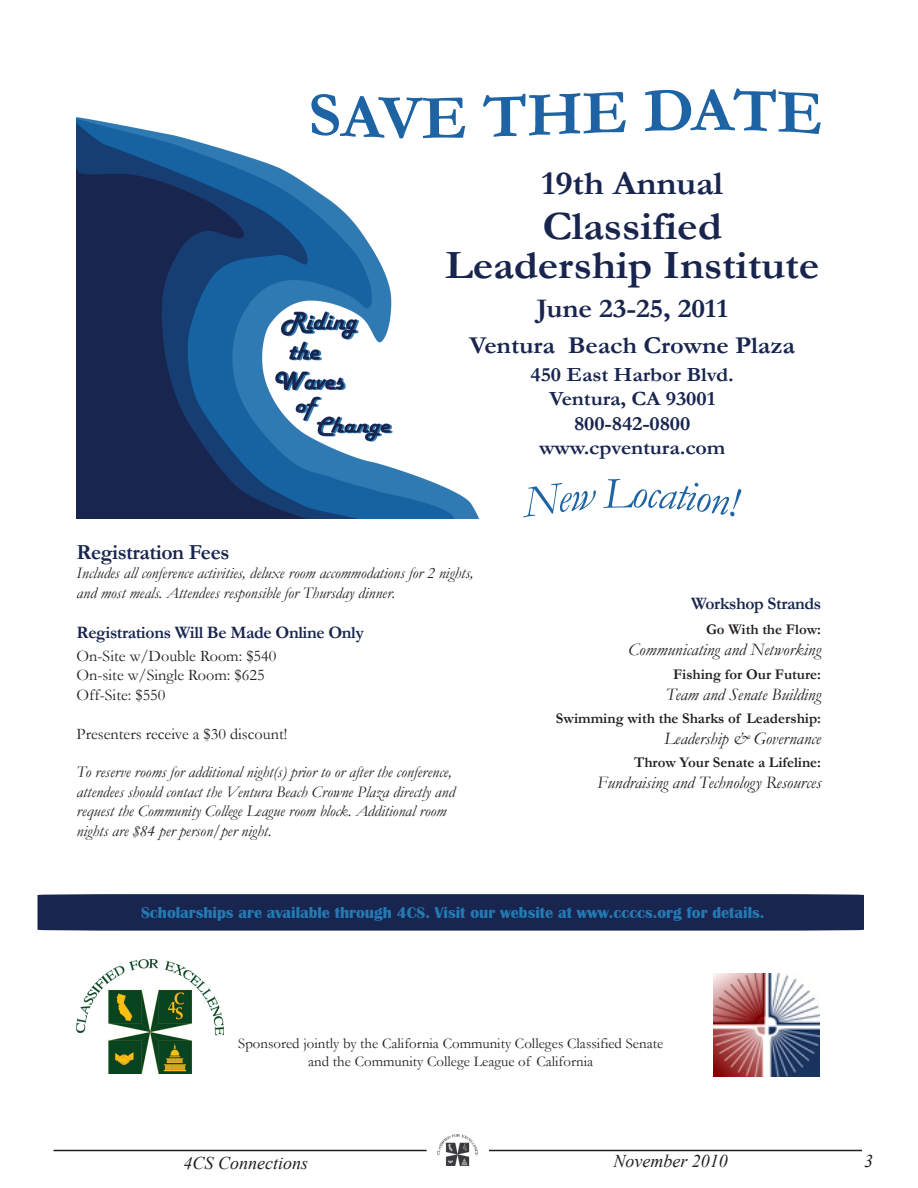
<style>
.page{position:relative;width:918px;height:1188px;background:#fff}
.page>*{position:absolute;margin:0;border:0;box-sizing:border-box;transform-origin:0 0}
.t1{font:700 40.5px/39px "Garamond";letter-spacing:-.005em;color:#18254f;text-align:center;scale:1.08 1}
.t2{font:700 33.75px "Garamond";letter-spacing:-.005em;color:#18254f;scale:1.08 1}
.t3{font:700 27px "Garamond";letter-spacing:-.005em;color:#18254f;scale:1.08 1}
.t4{font:700 24.3px "Garamond";letter-spacing:-.005em;color:#18254f;scale:1.08 1}
.t5{font:700 21.6px "Garamond";letter-spacing:-.02em;color:#18254f}
.t6{font:700 20.25px/24.2px "Garamond";letter-spacing:-.005em;color:#18254f;text-align:center;scale:1.08 1}
.t7{font:italic 18px "Times New Roman";color:#231f20}
.t8{font:italic 17.55px "Garamond";color:#231f20}
.t9{font:700 17.55px "Garamond";letter-spacing:-.02em;color:#18254f}
.t10{font:italic 16.2px/19.5px "Garamond";color:#231f20}
.t11{font:16.2px/19.5px "Garamond";color:#231f20}
.t12{font:700 16.2px "Britannic";color:#237ab5}
.t13{font:14.85px/17.9px "Garamond";color:#231f20;text-align:center}
.t14{font:700 14.85px "Garamond";color:#231f20}
</style>
<div class="page">
<img style="left:438px;top:1134px;width:40px;height:31px">
<hr style="left:54px;top:1150px;width:373px;height:1px;background:#231f20">
<hr style="left:489px;top:1150px;width:373px;height:1px;background:#231f20">
<img style="left:77px;top:117px;width:486px;height:401px">
<img style="left:77px;top:959px;width:147px;height:115px">
<div style="left:38px;top:894px;width:826px;height:37px;background:#18254f"></div>
<img style="left:714px;top:973px;width:105px;height:103px">
<svg style="left:523px;top:483px;width:73px;height:34px"></svg>
<svg style="left:603px;top:479px;width:138px;height:37px"></svg>
<svg style="left:311px;top:94px;width:154px;height:45px"></svg>
<svg style="left:483px;top:92px;width:143px;height:45px"></svg>
<svg style="left:645px;top:89px;width:176px;height:45px"></svg>
<p class="t2" style="left:541px;top:160px;width:170px">19th Annual</p>
<p class="t1" style="left:445px;top:206px;width:348px">Classified<br>Leadership Institute</p>
<p class="t3" style="left:536px;top:290px;width:179px">June 23-25, 2011</p>
<p class="t4" style="left:469px;top:329px;width:303px">Ventura Beach Crowne Plaza</p>
<p class="t6" style="left:531px;top:363px;width:190px">450 East Harbor Blvd.<br>Ventura, CA 93001<br>800-842-0800 www.cpventura.com</p>
<p class="t5" style="left:77px;top:537px;width:154px">Registration Fees</p>
<p class="t10" style="left:77px;top:563px;width:398px">Includes all conference activities, deluxe room accommodations for 2 nights, and most meals. Attendees responsible for Thursday dinner.</p>
<p class="t9" style="left:77px;top:621px;width:289px">Registrations Will Be Made Online Only</p>
<p class="t11" style="left:77px;top:646px;width:201px">On-Site w/Double Room: $540<br>On-site w/Single Room: $625<br>Off-Site: $550</p>
<p class="t11" style="left:77px;top:723px;width:212px">Presenters receive a $30 discount!</p>
<p class="t10" style="left:77px;top:762px;width:380px">To reserve rooms for additional night(s) prior to or after the conference, attendees should contact the Ventura Beach Crowne Plaza directly and request the Community College League room block. Additional room nights are $84 per person/per night.</p>
<p class="t9" style="left:691px;top:592px;width:131px">Workshop Strands</p>
<p class="t14" style="left:706px;top:619px;width:116px">Go With the Flow:</p>
<p class="t8" style="left:628px;top:638px;width:194px">Communicating and Networking</p>
<p class="t14" style="left:673px;top:664px;width:150px">Fishing for Our Future:</p>
<p class="t8" style="left:666px;top:682px;width:157px">Team and Senate Building</p>
<p class="t14" style="left:556px;top:708px;width:267px">Swimming with the Sharks of Leadership:</p>
<p class="t8" style="left:664px;top:726px;width:159px">Leadership &amp; Governance</p>
<p class="t14" style="left:634px;top:752px;width:189px">Throw Your Senate a Lifeline:</p>
<p class="t8" style="left:597px;top:771px;width:225px">Fundraising and Technology Resources</p>
<p class="t12" style="left:141px;top:903px;width:625px">Scholarships are available through 4CS. Visit our website at www.ccccs.org for details.</p>
<p class="t13" style="left:238px;top:1034px;width:426px">Sponsored jointly by the California Community Colleges Classified Senate and the Community College League of California</p>
<p class="t7" style="left:184px;top:1150px;width:126px">4CS Connections</p>
<p class="t7" style="left:613px;top:1149px;width:116px">November 2010</p>
<p class="t7" style="left:864px;top:1149px;width:10px">3</p>
</div>
